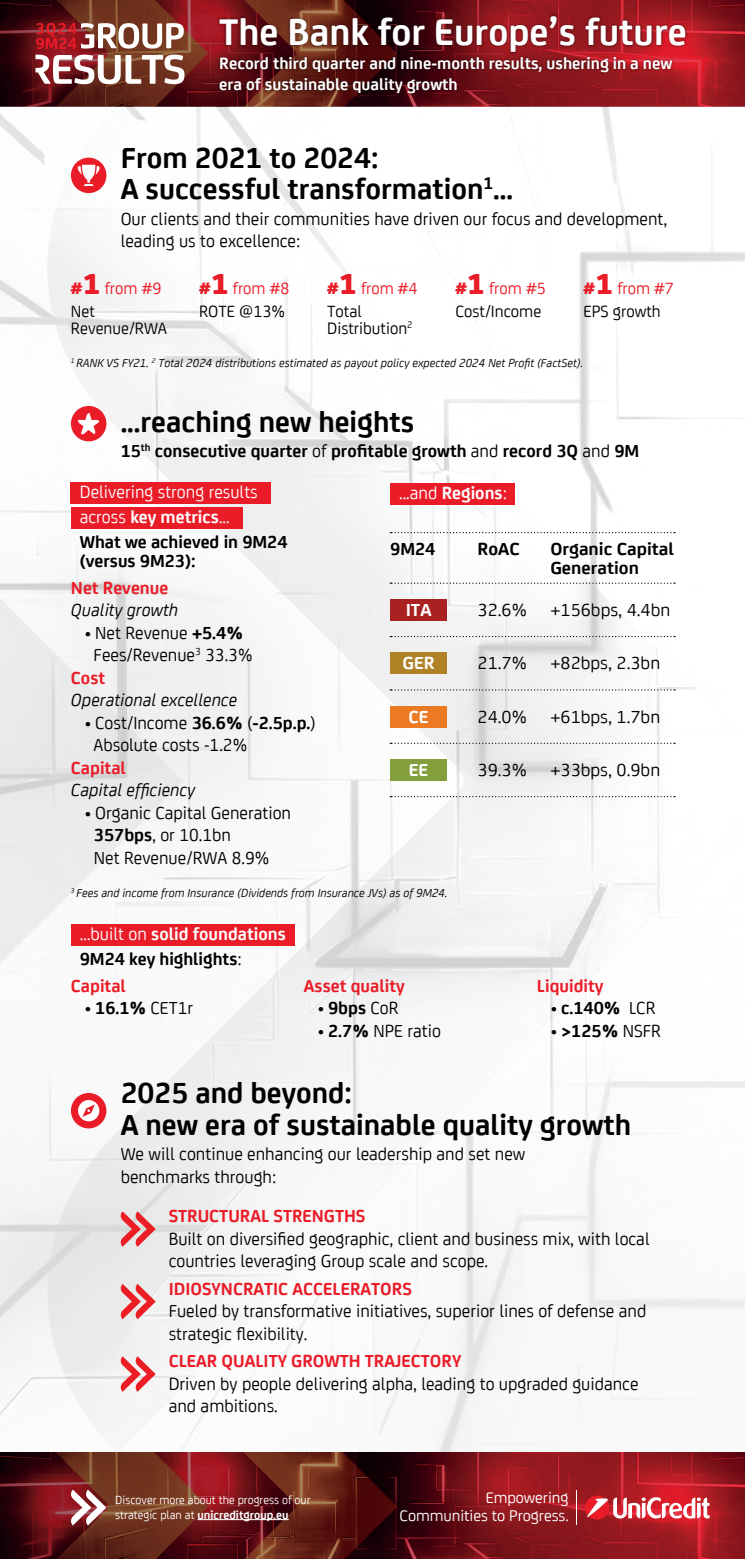
<style>
.page{position:relative;width:745px;height:1559px;background:#fff}
.page>*{position:absolute;margin:0;border:0;box-sizing:border-box;transform-origin:0 0}
.t1{font:700 40px "Uni Credit";color:#fff}
.t2{font:700 31.25px/31.2px "Uni Credit";color:#000001}
.t3{font:18.75px/22.5px "Uni Credit";color:#000001}
.t4{font:700 18.75px/18.8px "Uni Credit";color:#000001}
.t5{font:700 18.75px "Uni Credit";color:#ea1c28}
.t6{font:18.75px "Uni Credit";color:#000001;scale:1.04 1}
.t7{font:italic 18.75px "Uni Credit";color:#000001}
.t8{font:700 18.75px "Uni Credit";color:#fff}
.t9{font:18.75px "Uni Credit";color:#fff}
.t10{font:700 18.75px/18.8px "Uni Credit";color:#000001;scale:1.04 1}
.t11{font:700 18.75px "Uni Credit";color:#fff;scale:1.04 1}
.t12{font:700 17.5px/21px "Uni Credit";color:#fff}
.t13{font:17.5px/17.5px "Uni Credit";color:#000001}
.t14{font:17.5px/23.1px "Uni Credit";color:#ea1c28}
.t15{font:16.5px/17.5px "Uni Credit";letter-spacing:-.005em;color:#fff;text-align:right;scale:1.04 1}
.t16{font:italic 12.5px "Uni Credit";color:#000001}
.t17{font:12.5px/15px "Uni Credit";color:#fff}
.s1{font-weight:800}
.s2{font-weight:800;font-size:31.25px}
.s3{color:#000001}
.s4{font-weight:400}
.s5{font-weight:700}
</style>
<div class="page">
<img style="left:0;top:106px;width:744px;height:1346px">
<svg style="left:0;top:0;width:744px;height:106px;background:#6f1819"></svg>
<img style="left:215px;top:8px;width:476px;height:53px">
<img style="left:215px;top:50px;width:461px;height:50px">
<div style="left:71px;top:924px;width:224px;height:21px;background:#ea1c28"></div>
<div style="left:71px;top:483px;width:200px;height:21px;background:#ea1c28"></div>
<div style="left:71px;top:406px;width:35px;height:35px;background:#ea1c28;border-radius:50%"></div>
<div style="left:71px;top:508px;width:171px;height:21px;background:#ea1c28"></div>
<div style="left:390px;top:483px;width:124px;height:21px;background:#ea1c28"></div>
<svg style="left:78px;top:413px;width:21px;height:21px"></svg>
<div style="left:390px;top:599px;width:56px;height:21px;background:#a92121"></div>
<div style="left:390px;top:652px;width:56px;height:22px;background:#af8226"></div>
<div style="left:390px;top:706px;width:56px;height:21px;background:#eb7a23"></div>
<div style="left:390px;top:759px;width:56px;height:21px;background:#839f3b"></div>
<svg style="left:390px;top:532px;width:284px;height:1px"></svg>
<svg style="left:390px;top:582px;width:284px;height:2px"></svg>
<svg style="left:390px;top:636px;width:284px;height:1px"></svg>
<svg style="left:390px;top:689px;width:284px;height:1px"></svg>
<svg style="left:390px;top:742px;width:284px;height:2px"></svg>
<svg style="left:390px;top:796px;width:284px;height:1px"></svg>
<svg style="left:0;top:1452px;width:744px;height:107px;background:#711819"></svg>
<svg style="left:70px;top:1489px;width:36px;height:36px"></svg>
<hr style="left:197px;top:1519px;width:91px;height:1px;background:#fff">
<hr style="left:576px;top:1490px;width:1px;height:34px;background:#fff">
<svg style="left:584px;top:1495px;width:125px;height:24px"></svg>
<svg style="left:35px;top:55px;width:149px;height:29px"></svg>
<svg style="left:36px;top:23px;width:148px;height:26px"></svg>
<svg style="left:120px;top:1284px;width:36px;height:35px"></svg>
<svg style="left:120px;top:1356px;width:36px;height:35px"></svg>
<div style="left:71px;top:1093px;width:35px;height:35px;background:#ea1c28;border-radius:50%"></div>
<svg style="left:78px;top:1100px;width:21px;height:21px"></svg>
<svg style="left:120px;top:1211px;width:36px;height:36px"></svg>
<div style="left:71px;top:158px;width:35px;height:35px;background:#ea1c28;border-radius:50%"></div>
<svg style="left:78px;top:165px;width:22px;height:21px"></svg>
<h1 class="t1" style="left:219px;top:2px;width:469px">The Bank for Europe’s future</h1>
<p class="t12" style="left:219px;top:51px;width:454px">Record third quarter and nine-month results, ushering in a new era of sustainable quality growth</p>
<h2 class="t2" style="left:121px;top:140px;width:393px">From 2021 to 2024:<br>A successful transformation<sup>1</sup>...</h2>
<p class="t3" style="left:121px;top:206px;width:547px">Our clients and their communities have driven our focus and development, leading us to excellence:</p>
<p class="t14" style="left:71px;top:275px;width:92px"><span class="s1">#</span><span class="s2">1</span> from #9<br><span class="s3">Net</span></p>
<p class="t13" style="left:71px;top:319px;width:98px">Revenue/RWA</p>
<p class="t14" style="left:199px;top:275px;width:92px"><span class="s1">#</span><span class="s2">1</span> from #8</p>
<p class="t14" style="left:327px;top:275px;width:92px"><span class="s1">#</span><span class="s2">1</span> from #4</p>
<p class="t14" style="left:455px;top:275px;width:92px"><span class="s1">#</span><span class="s2">1</span> from #5</p>
<p class="t14" style="left:583px;top:275px;width:92px"><span class="s1">#</span><span class="s2">1</span> from #7</p>
<p class="t13" style="left:199px;top:301px;width:88px">ROTE @13%</p>
<p class="t13" style="left:327px;top:301px;width:87px">Total<br>Distribution<sup>2</sup></p>
<p class="t13" style="left:455px;top:301px;width:87px">Cost/Income</p>
<p class="t13" style="left:583px;top:301px;width:79px">EPS growth</p>
<p class="t16" style="left:71px;top:354px;width:513px"><sup>1</sup> RANK VS FY21. <sup>2</sup> Total 2024 distributions estimated as payout policy expected 2024 Net Profit (FactSet).</p>
<h2 class="t2" style="left:121px;top:404px;width:295px">...reaching new heights</h2>
<p class="t4" style="left:121px;top:440px;width:519px">15<sup>th</sup> consecutive quarter <span class="s4">of</span> profitable growth <span class="s4">and</span> record 3Q <span class="s4">and</span> 9M</p>
<p class="t9" style="left:80px;top:479px;width:179px">Delivering strong results</p>
<p class="t4" style="left:80px;top:531px;width:209px">What we achieved in 9M24 (versus 9M23):</p>
<p class="t9" style="left:399px;top:479px;width:109px">...and <span class="s5">Regions</span>:</p>
<p class="t8" style="left:80px;top:503px;width:151px"><span class="s4">across</span> key metrics<span class="s4">...</span></p>
<p class="t10" style="left:550px;top:538px;width:120px">Organic Capital<br>Generation</p>
<p class="t4" style="left:390px;top:538px;width:47px">9M24</p>
<p class="t10" style="left:477px;top:538px;width:42px">RoAC</p>
<p class="t5" style="left:71px;top:573px;width:99px">Net Revenue</p>
<p class="t7" style="left:71px;top:597px;width:109px">Quality growth</p>
<p class="t3" style="left:85px;top:620px;width:159px"><span class="s5">•</span> Net Revenue <span class="s5">+5.4%</span></p>
<p class="t3" style="left:93px;top:642px;width:160px">Fees/Revenue<sup>3</sup> 33.3%</p>
<p class="t5" style="left:71px;top:663px;width:36px">Cost</p>
<p class="t7" style="left:71px;top:687px;width:168px">Operational excellence</p>
<p class="t3" style="left:93px;top:710px;width:224px;text-indent:-8px"><span class="s5">•</span> Cost/Income <span class="s5">36.6%</span> (<span class="s5">-2.5p.p.</span>)<br>Absolute costs -1.2%</p>
<p class="t5" style="left:71px;top:753px;width:56px">Capital</p>
<p class="t7" style="left:71px;top:777px;width:126px">Capital efficiency</p>
<p class="t3" style="left:94px;top:800px;width:198px;text-indent:-9px"><span class="s5">•</span> Organic Capital Generation<br><span class="s5">357bps</span>, or 10.1bn<br>Net Revenue/RWA 8.9%</p>
<p class="t16" style="left:71px;top:884px;width:378px"><sup>3</sup> Fees and income from Insurance (Dividends from Insurance JVs) as of 9M24.</p>
<p class="t11" style="left:405px;top:596px;width:26px">ITA</p>
<p class="t11" style="left:402px;top:649px;width:32px">GER</p>
<p class="t11" style="left:408px;top:702px;width:21px">CE</p>
<p class="t11" style="left:408px;top:756px;width:20px">EE</p>
<p class="t8" style="left:80px;top:919px;width:207px"><span class="s4">…built on</span> solid foundations</p>
<p class="t5" style="left:71px;top:971px;width:56px">Capital</p>
<p class="t4" style="left:85px;top:997px;width:109px">• 16.1% <span class="s4">CET1r</span></p>
<p class="t4" style="left:80px;top:948px;width:163px">9M24 key highlights<span class="s4">:</span></p>
<p class="t5" style="left:304px;top:971px;width:102px">Asset quality</p>
<p class="t4" style="left:318px;top:997px;width:82px">• 9bps <span class="s4">CoR</span></p>
<p class="t3" style="left:318px;top:1018px;width:124px"><span class="s5">• 2.7%</span> NPE ratio</p>
<p class="t6" style="left:477px;top:596px;width:187px">32.6% +156bps, 4.4bn</p>
<p class="t6" style="left:550px;top:650px;width:107px">+82bps, 2.3bn</p>
<p class="t6" style="left:550px;top:703px;width:107px">+61bps, 1.7bn</p>
<p class="t6" style="left:550px;top:756px;width:107px">+33bps, 0.9bn</p>
<p class="t6" style="left:477px;top:650px;width:49px">21.7%</p>
<p class="t6" style="left:477px;top:703px;width:49px">24.0%</p>
<p class="t6" style="left:477px;top:756px;width:49px">39.3%</p>
<p class="t5" style="left:536px;top:971px;width:68px">Liquidity</p>
<p class="t4" style="left:550px;top:997px;width:106px">• c.140% <span class="s4">LCR</span></p>
<p class="t4" style="left:550px;top:1020px;width:111px">• &gt;125% <span class="s4">NSFR</span></p>
<h2 class="t2" style="left:121px;top:1075px;width:511px">2025 and beyond:<br>A new era of sustainable quality growth</h2>
<p class="t3" style="left:121px;top:1141px;width:406px">We will continue enhancing our leadership and set new benchmarks through:</p>
<p class="t5" style="left:169px;top:1202px;width:198px">STRUCTURAL STRENGTHS</p>
<p class="t3" style="left:169px;top:1226px;width:482px">Built on diversified geographic, client and business mix, with local countries leveraging Group scale and scope.</p>
<p class="t5" style="left:169px;top:1274px;width:244px">IDIOSYNCRATIC ACCELERATORS</p>
<p class="t3" style="left:169px;top:1298px;width:479px">Fueled by transformative initiatives, superior lines of defense and strategic flexibility.</p>
<p class="t5" style="left:169px;top:1347px;width:294px">CLEAR QUALITY GROWTH TRAJECTORY</p>
<p class="t3" style="left:169px;top:1371px;width:471px">Driven by people delivering alpha, leading to upgraded guidance and ambitions.</p>
<p class="t17" style="left:115px;top:1491px;width:196px">Discover more about the progress of our strategic plan at <span class="s5">unicreditgroup.eu</span></p>
<p class="t15" style="left:399px;top:1488px;width:164px">Empowering<br>Communities to Progress.</p>
</div>
